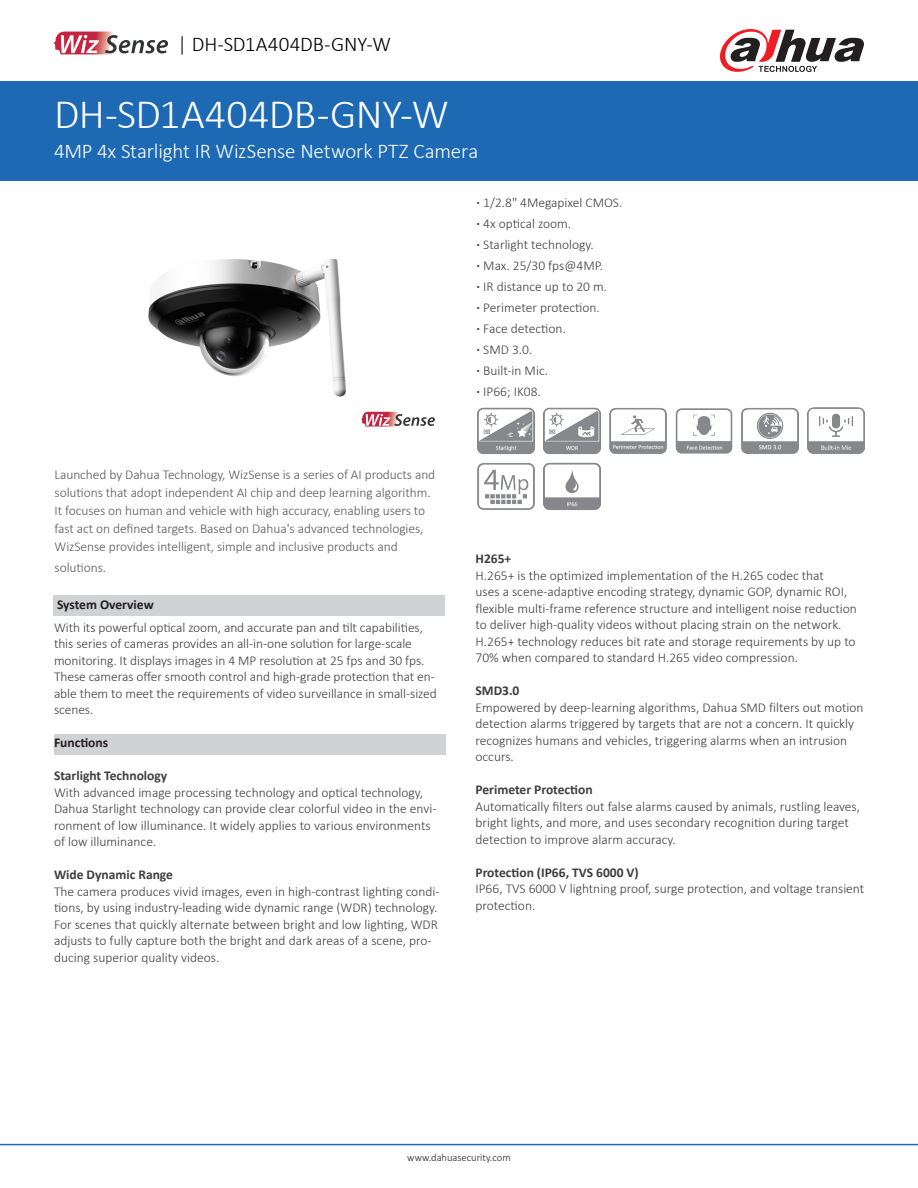
<style>
.page{position:relative;width:918px;height:1188px;background:#fff}
.page>*{position:absolute;margin:0;border:0;box-sizing:border-box;transform-origin:0 0}
.t1{font:300 42px "Calibri";letter-spacing:-.015em;color:#fff}
.t2{font:300 21px "Calibri";letter-spacing:-.01em;color:#fff}
.t3{font:300 21px "Calibri";letter-spacing:-.01em;color:#000}
.t4{font:300 13.5px/16.5px "Calibri";color:#3e3e3f}
.t5{font:300 13.5px/18px "Calibri";letter-spacing:-.005em;color:#57585a}
.t6{font:700 13.5px "Calibri";color:#3e3e3f}
.t7{font:700 13.5px "Calibri";color:#231f20}
.t8{font:300 10.5px "Calibri";color:#231f20}
.s1{color:#1b1513}
.s2{font-weight:700}
</style>
<div class="page">
<div style="left:0;top:81px;width:918px;height:100px;background:#1e69b4"></div>
<hr style="left:0;top:1144px;width:918px;height:1px;background:#1e69b4">
<svg style="left:720px;top:29px;width:144px;height:43px"></svg>
<img style="left:148px;top:258px;width:249px;height:154px">
<div style="left:54px;top:734px;width:391px;height:20px;background:#d1d2d4"></div>
<div style="left:54px;top:596px;width:391px;height:20px;background:#d1d2d4"></div>
<svg style="left:54px;top:32px;width:114px;height:22px"></svg>
<svg style="left:361px;top:412px;width:74px;height:15px"></svg>
<img style="left:609px;top:408px;width:58px;height:46px">
<img style="left:675px;top:408px;width:58px;height:46px">
<img style="left:477px;top:407px;width:58px;height:47px">
<img style="left:543px;top:407px;width:58px;height:47px">
<img style="left:808px;top:408px;width:56px;height:46px">
<img style="left:477px;top:463px;width:58px;height:47px">
<img style="left:543px;top:462px;width:58px;height:48px">
<img style="left:741px;top:408px;width:58px;height:46px">
<p class="t3" style="left:178px;top:31px;width:215px"><span class="s1">|</span> DH-SD1A404DB-GNY-W</p>
<p class="t1" style="left:54px;top:88px;width:396px">DH-SD1A404DB-GNY-W</p>
<p class="t2" style="left:54px;top:138px;width:426px">4MP 4x Starlight IR WizSense Network PTZ Camera</p>
<p class="t5" style="left:55px;top:465px;width:382px">Launched by Dahua Technology, WizSense is a series of AI products and solutions that adopt independent AI chip and deep learning algorithm.<br>It focuses on human and vehicle with high accuracy, enabling users to fast act on defined targets. Based on Dahua's advanced technologies, WizSense provides intelligent, simple and inclusive products and</p>
<p class="t5" style="left:55px;top:559px;width:53px">solutions.</p>
<p class="t7" style="left:57px;top:595px;width:98px">System Overview</p>
<p class="t4" style="left:54px;top:619px;width:384px">With its powerful optical zoom, and accurate pan and tilt capabilities, this series of cameras provides an all-in-one solution for large-scale monitoring. It displays images in 4 MP resolution at 25 fps and 30 fps.<br>These cameras offer smooth control and high-grade protection that en&shy;able them to meet the requirements of video surveillance in small-sized scenes.</p>
<p class="t7" style="left:54px;top:733px;width:56px">Functions</p>
<p class="t6" style="left:54px;top:766px;width:115px">Starlight Technology</p>
<p class="t4" style="left:54px;top:784px;width:384px">With advanced image processing technology and optical technology, Dahua Starlight technology can provide clear colorful video in the envi&shy;ronment of low illuminance. It widely applies to various environments of low illuminance.</p>
<p class="t6" style="left:54px;top:865px;width:121px">Wide Dynamic Range</p>
<p class="t4" style="left:54px;top:883px;width:387px">The camera produces vivid images, even in high-contrast lighting condi&shy;tions, by using industry-leading wide dynamic range (WDR) technology.<br>For scenes that quickly alternate between bright and low lighting, WDR adjusts to fully capture both the bright and dark areas of a scene, pro&shy;ducing superior quality videos.</p>
<p class="t4" style="left:477px;top:192px;width:147px;line-height:21px"><span class="s2">·</span> 1/2.8" 4Megapixel CMOS. <span class="s2">·</span> 4x optical zoom.<br><span class="s2">·</span> Starlight technology.<br><span class="s2">·</span> Max. 25/30 fps@4MP.<br><span class="s2">·</span> IR distance up to 20 m.<br><span class="s2">·</span> Perimeter protection.<br><span class="s2">·</span> Face detection.<br><span class="s2">·</span> SMD 3.0.</p>
<p class="t4" style="left:477px;top:360px;width:73px;line-height:21px"><span class="s2">·</span> Built-in Mic. <span class="s2">·</span> IP66; IK08.</p>
<p class="t6" style="left:476px;top:549px;width:37px">H265+</p>
<p class="t4" style="left:476px;top:567px;width:383px">H.265+ is the optimized implementation of the H.265 codec that<br>uses a scene-adaptive encoding strategy, dynamic GOP, dynamic ROI, flexible multi-frame reference structure and intelligent noise reduction to deliver high-quality videos without placing strain on the network.<br>H.265+ technology reduces bit rate and storage requirements by up to 70% when compared to standard H.265 video compression.</p>
<p class="t6" style="left:476px;top:681px;width:45px">SMD3.0</p>
<p class="t4" style="left:476px;top:699px;width:390px">Empowered by deep-learning algorithms, Dahua SMD filters out motion detection alarms triggered by targets that are not a concern. It quickly recognizes humans and vehicles, triggering alarms when an intrusion occurs.</p>
<p class="t6" style="left:476px;top:780px;width:119px">Perimeter Protection</p>
<p class="t4" style="left:476px;top:798px;width:386px">Automatically filters out false alarms caused by animals, rustling leaves, bright lights, and more, and uses secondary recognition during target detection to improve alarm accuracy.</p>
<p class="t6" style="left:476px;top:863px;width:165px">Protection (IP66, TVS 6000 V)</p>
<p class="t4" style="left:476px;top:880px;width:390px">IP66, TVS 6000 V lightning proof, surge protection, and voltage transient protection.</p>
<p class="t8" style="left:407px;top:1151px;width:105px">www.dahuasecurity.com</p>
</div>
